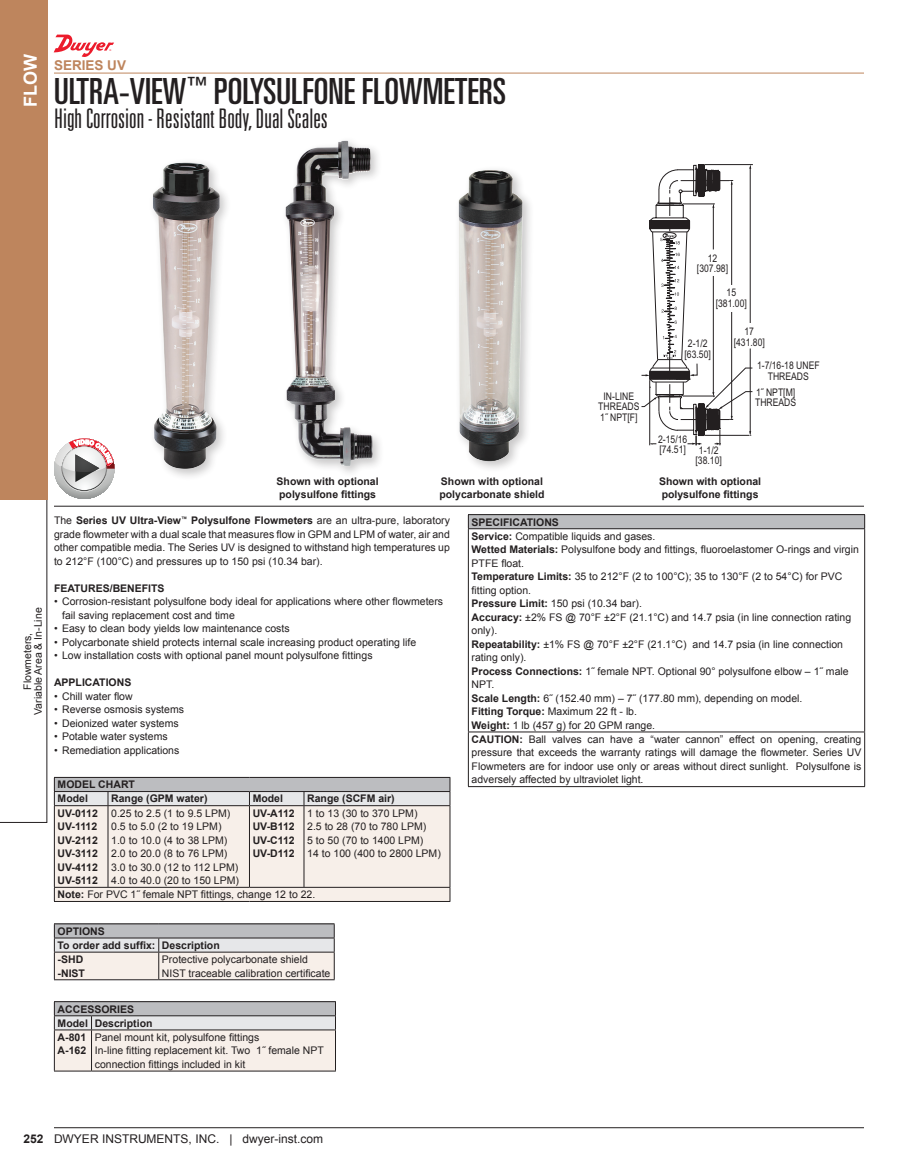
<style>
.page{position:relative;width:918px;height:1175px;background:#fff}
.page>*{position:absolute;margin:0;border:0;box-sizing:border-box;transform-origin:0 0}
.t1{font:ultra-condensed 36px "Univers LT Std";color:#231f20}
.t2{font:300 ultra-condensed 27px "Univers LT Std";color:#231f20}
.t3{font:700 18px "Arial";color:#fff}
.t4{font:700 13.5px "Arial";color:#be855d}
.t5{font:12px "Arial";color:#231f20}
.t6{font:10.5px/13.5px "Arial";color:#231f20}
.t7{font:700 10.5px/13.5px "Arial";color:#231f20}
.t8{font:10.5px/10.5px "Arial Narrow";color:#231f20;text-align:center}
.s1{font-weight:700}
</style>
<div class="page">
<hr style="left:54px;top:1127px;width:810px;height:1px;background:#231f20">
<svg style="left:0;top:500px;width:47px;height:322px"></svg>
<hr style="left:54px;top:73px;width:810px;height:1px;background:#be855d">
<svg style="left:641px;top:164px;width:112px;height:282px"></svg>
<hr style="left:54px;top:506px;width:810px;height:1px;background:#231f20">
<div style="left:148px;top:158px;width:84px;height:323px;background:#231f20;opacity:.25"></div>
<img style="left:153px;top:162px;width:67px;height:307px">
<div style="left:454px;top:165px;width:81px;height:308px;background:#231f20;opacity:.25"></div>
<img style="left:459px;top:170px;width:64px;height:291px">
<div style="left:281px;top:136px;width:104px;height:342px;background:#231f20;opacity:.25"></div>
<img style="left:286px;top:141px;width:86px;height:325px">
<div style="left:468px;top:514px;width:397px;height:15px;background:#bcbdc0"></div>
<hr style="left:864px;top:529px;width:1px;height:202px;background:#231f20">
<hr style="left:864px;top:732px;width:1px;height:54px;background:#231f20">
<hr style="left:468px;top:529px;width:1px;height:202px;background:#231f20">
<hr style="left:468px;top:731px;width:397px;height:1px;background:#231f20">
<hr style="left:468px;top:732px;width:1px;height:54px;background:#231f20">
<hr style="left:468px;top:786px;width:397px;height:1px;background:#231f20">
<hr style="left:468px;top:514px;width:397px;height:1px;background:#231f20">
<svg style="left:468px;top:515px;width:1px;height:13px"></svg>
<svg style="left:864px;top:515px;width:1px;height:13px"></svg>
<hr style="left:468px;top:528px;width:397px;height:1px;background:#231f20">
<svg style="left:54px;top:438px;width:60px;height:61px"></svg>
<div style="left:0;top:0;width:47px;height:500px;background:#be855d"></div>
<svg style="left:54px;top:777px;width:397px;height:124px;background:#e7e1dd"></svg>
<hr style="left:108px;top:887px;width:141px;height:1px;background:#231f20">
<hr style="left:249px;top:887px;width:55px;height:1px;background:#231f20">
<hr style="left:304px;top:887px;width:146px;height:1px;background:#231f20">
<hr style="left:54px;top:901px;width:54px;height:1px;background:#231f20">
<hr style="left:108px;top:901px;width:141px;height:1px;background:#231f20">
<hr style="left:249px;top:901px;width:55px;height:1px;background:#231f20">
<hr style="left:304px;top:901px;width:146px;height:1px;background:#231f20">
<hr style="left:54px;top:1001px;width:38px;height:1px;background:#231f20">
<hr style="left:92px;top:1001px;width:244px;height:1px;background:#231f20">
<svg style="left:54px;top:1002px;width:282px;height:69px;background:#e1dcda"></svg>
<hr style="left:54px;top:1015px;width:38px;height:1px;background:#231f20">
<hr style="left:92px;top:1015px;width:244px;height:1px;background:#231f20">
<hr style="left:54px;top:923px;width:105px;height:1px;background:#231f20">
<hr style="left:159px;top:923px;width:176px;height:1px;background:#231f20">
<svg style="left:54px;top:924px;width:281px;height:55px;background:#dad6d5"></svg>
<hr style="left:159px;top:951px;width:176px;height:1px;background:#231f20">
<hr style="left:54px;top:979px;width:105px;height:1px;background:#231f20">
<hr style="left:159px;top:979px;width:176px;height:1px;background:#231f20">
<svg style="left:54px;top:35px;width:60px;height:22px"></svg>
<svg style="left:55px;top:438px;width:59px;height:53px"></svg>
<h3 class="t3" style="left:18px;top:107px;width:54px;rotate:-90deg">FLOW</h3>
<p class="t4" style="left:54px;top:57px;width:74px">SERIES UV</p>
<h1 class="t1" style="left:54px;top:71px;width:454px">ULTRA-VIEW<sup>™</sup> POLYSULFONE FLOWMETERS</h1>
<h2 class="t2" style="left:54px;top:105px;width:275px">High Corrosion - Resistant Body, Dual Scales</h2>
<p class="t6" style="left:22px;top:715px;width:109px;line-height:10.5px;text-align:center;rotate:-90deg">Flowmeters,<br>Variable Area &amp; In-Line</p>
<p class="t8" style="left:598px;top:390px;width:43px">IN-LINE<br>THREADS<br>1˝ NPT[F]</p>
<p class="t8" style="left:697px;top:252px;width:33px">12 [307.98]</p>
<p class="t8" style="left:716px;top:287px;width:33px">15 [381.00]</p>
<p class="t8" style="left:734px;top:326px;width:33px">17 [431.80]</p>
<p class="t8" style="left:757px;top:360px;width:64px">1-7/16-18 UNEF<br>THREADS</p>
<p class="t8" style="left:755px;top:386px;width:43px;text-align:left">1˝ NPT[M]<br>THREADS</p>
<p class="t8" style="left:685px;top:338px;width:28px">2-1/2 [63.50]</p>
<p class="t8" style="left:658px;top:433px;width:31px;text-align:left">2-15/16 [74.51]</p>
<p class="t8" style="left:696px;top:444px;width:28px">1-1/2 [38.10]</p>
<p class="t7" style="left:277px;top:474px;width:104px">Shown with optional polysulfone fittings</p>
<p class="t7" style="left:439px;top:474px;width:107px">Shown with optional polycarbonate shield</p>
<p class="t7" style="left:659px;top:474px;width:104px">Shown with optional polysulfone fittings</p>
<p class="t6" style="left:472px;top:515px;width:391px"><span class="s1">SPECIFICATIONS<br>Service:</span> Compatible liquids and gases.<br><span class="s1">Wetted Materials:</span> Polysulfone body and fittings, fluoroelastomer O-rings and virgin PTFE float.<br><span class="s1">Temperature Limits:</span> 35 to 212°F (2 to 100°C); 35 to 130°F (2 to 54°C) for PVC fitting option.<br><span class="s1">Pressure Limit:</span> 150 psi (10.34 bar).<br><span class="s1">Accuracy:</span> ±2% FS @ 70°F ±2°F (21.1°C) and 14.7 psia (in line connection rating only).<br><span class="s1">Repeatability:</span> ±1% FS @ 70°F ±2°F (21.1°C) and 14.7 psia (in line connection rating only).<br><span class="s1">Process Connections:</span> 1˝ female NPT. Optional 90° polysulfone elbow – 1˝ male NPT.<br><span class="s1">Scale Length:</span> 6˝ (152.40 mm) – 7˝ (177.80 mm), depending on model.<br><span class="s1">Fitting Torque:</span> Maximum 22 ft - lb.<br><span class="s1">Weight:</span> 1 lb (457 g) for 20 GPM range.<br><span class="s1">CAUTION:</span> Ball valves can have a “water cannon” effect on opening, creating pressure that exceeds the warranty ratings will damage the flowmeter. Series UV Flowmeters are for indoor use only or areas without direct sunlight. Polysulfone is adversely affected by ultraviolet light.</p>
<p class="t6" style="left:54px;top:513px;width:398px;text-align:justify">The <span class="s1">Series UV Ultra-View</span><sup>™</sup> <span class="s1">Polysulfone Flowmeters</span> are an ultra-pure, laboratory grade flowmeter with a dual scale that measures flow in GPM and LPM of water, air and other compatible media. The Series UV is designed to withstand high temperatures up to 212°F (100°C) and pressures up to 150 psi (10.34 bar).</p>
<p class="t7" style="left:54px;top:581px;width:112px">FEATURES/BENEFITS</p>
<p class="t6" style="left:62px;top:594px;width:383px;text-indent:-8px">• Corrosion-resistant polysulfone body ideal for applications where other flowmeters fail saving replacement cost and time</p>
<p class="t6" style="left:54px;top:621px;width:237px">• Easy to clean body yields low maintenance costs</p>
<p class="t6" style="left:54px;top:635px;width:364px">• Polycarbonate shield protects internal scale increasing product operating life</p>
<p class="t6" style="left:54px;top:648px;width:320px">• Low installation costs with optional panel mount polysulfone fittings</p>
<p class="t7" style="left:54px;top:676px;width:79px">APPLICATIONS</p>
<p class="t6" style="left:54px;top:689px;width:80px">• Chill water flow</p>
<p class="t6" style="left:54px;top:702px;width:132px">• Reverse osmosis systems</p>
<p class="t6" style="left:54px;top:716px;width:126px">• Deionized water systems</p>
<p class="t6" style="left:54px;top:729px;width:115px">• Potable water systems</p>
<p class="t6" style="left:54px;top:743px;width:127px">• Remediation applications</p>
<p class="t7" style="left:58px;top:778px;width:79px;line-height:14.1px">MODEL CHART<br>Model</p>
<p class="t7" style="left:111px;top:792px;width:98px">Range (GPM water)</p>
<p class="t7" style="left:253px;top:792px;width:32px">Model</p>
<p class="t7" style="left:307px;top:792px;width:89px">Range (SCFM air)</p>
<p class="t7" style="left:58px;top:806px;width:42px;text-align:justify">UV-0112<br>UV-1112<br>UV-2112<br>UV-3112<br>UV-4112<br>UV-5112</p>
<p class="t6" style="left:111px;top:806px;width:129px">0.25 to 2.5 (1 to 9.5 LPM)<br>0.5 to 5.0 (2 to 19 LPM)<br>1.0 to 10.0 (4 to 38 LPM)<br>2.0 to 20.0 (8 to 76 LPM)<br>3.0 to 30.0 (12 to 112 LPM)<br>4.0 to 40.0 (20 to 150 LPM)</p>
<p class="t7" style="left:253px;top:806px;width:44px;text-align:justify">UV-A112<br>UV-B112<br>UV-C112<br>UV-D112</p>
<p class="t6" style="left:307px;top:806px;width:135px">1 to 13 (30 to 370 LPM)<br>2.5 to 28 (70 to 780 LPM)<br>5 to 50 (70 to 1400 LPM)<br>14 to 100 (400 to 2800 LPM)</p>
<p class="t6" style="left:58px;top:888px;width:259px"><span class="s1">Note:</span> For PVC 1˝ female NPT fittings, change 12 to 22.</p>
<p class="t7" style="left:58px;top:924px;width:164px;line-height:14px">OPTIONS<br>To order add suffix: Description -SHD<br>-NIST</p>
<p class="t6" style="left:162px;top:952px;width:170px">Protective polycarbonate shield<br>NIST traceable calibration certificate</p>
<p class="t7" style="left:58px;top:1002px;width:96px;line-height:14px">ACCESSORIES<br>Model Description<br>A-801<br>A-162</p>
<p class="t6" style="left:95px;top:1030px;width:231px">Panel mount kit, polysulfone fittings<br>In-line fitting replacement kit. Two 1˝ female NPT connection fittings included in kit</p>
<p class="t5" style="left:24px;top:1131px;width:301px"><span class="s1">252</span> DWYER INSTRUMENTS, INC. | dwyer-inst.com</p>
</div>
